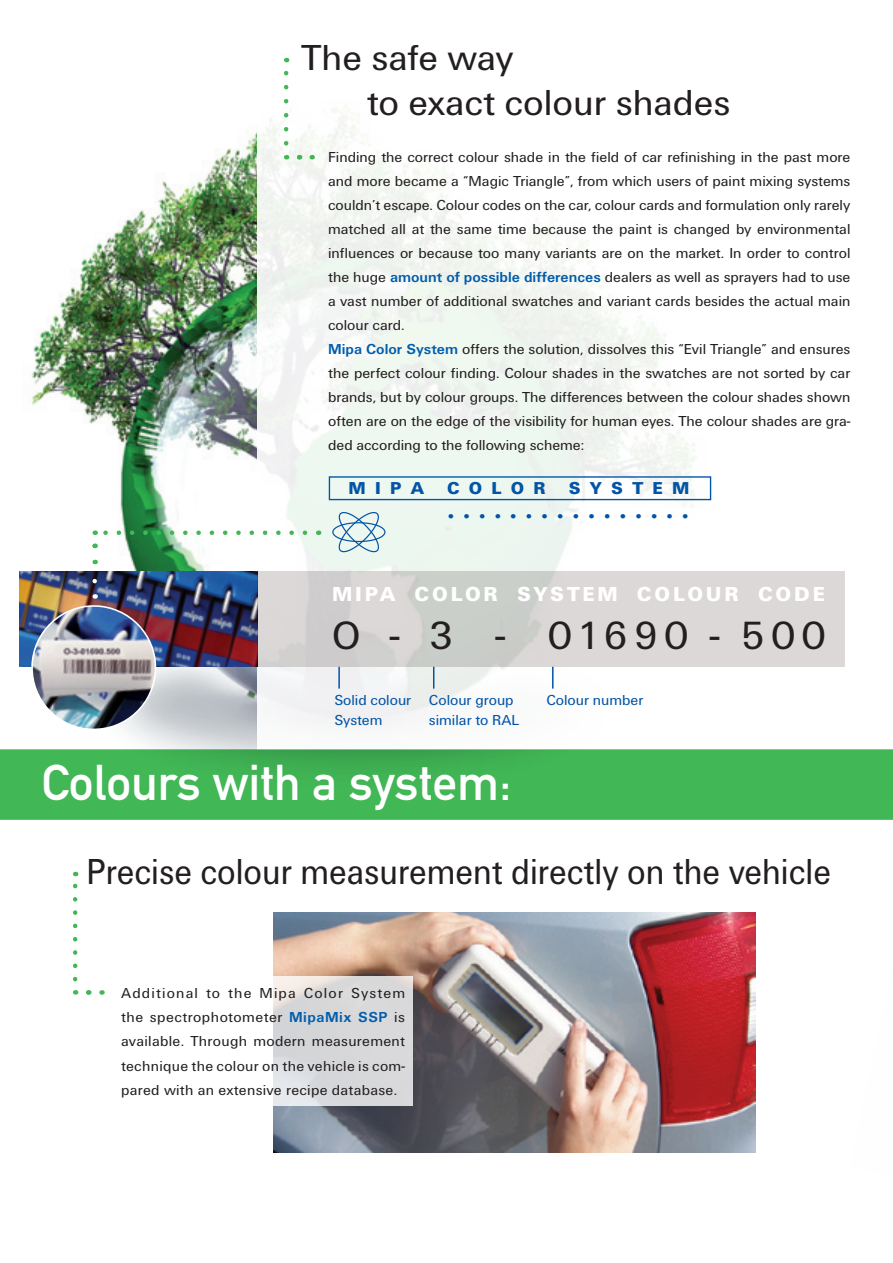
<style>
.page{position:relative;width:893px;height:1263px;background:#fff}
.page>*{position:absolute;margin:0;border:0;box-sizing:border-box;transform-origin:0 0}
.t1{font:49.5px "DIN Mittelschrift";color:#fff}
.t2{font:40.95px "Unitus T";letter-spacing:.13em;color:#231f20}
.t3{font:37.5px "Unitus T";color:#231f20;scale:.9 1}
.t4{font:37.5px/45px "Unitus T";color:#231f20}
.t5{font:700 28.2px "Times New Roman";color:#0154a6}
.t6{font:900 21px "Unitus T";letter-spacing:.135em;color:#fff}
.t7{font:900 17.85px "Unitus T";letter-spacing:.52em;color:#0154a6}
.t8{font:15px/24px "Unitus T";color:#231f20}
.t9{font:15px/19.5px "Unitus T";color:#0154a6}
.s1{font-weight:700;color:#015dac}
</style>
<div class="page">
<img style="left:19px;top:131px;width:238px;height:618px">
<div style="left:257px;top:0;width:636px;height:749px;background:linear-gradient(to right,#f2f7f3,#fff)"></div>
<svg style="left:0;top:749px;width:893px;height:71px;background:#42b556"></svg>
<svg style="left:284px;top:58px;width:4px;height:85px"></svg>
<svg style="left:299px;top:155px;width:6px;height:4px"></svg>
<img style="left:19px;top:572px;width:8px;height:95px">
<div style="left:257px;top:572px;width:588px;height:95px;background:linear-gradient(to right,#cdcecb,#dedad9)"></div>
<hr style="left:338px;top:667px;width:2px;height:22px;background:#0154a6">
<svg style="left:433px;top:667px;width:1px;height:22px"></svg>
<hr style="left:552px;top:667px;width:2px;height:22px;background:#0154a6">
<div style="left:332px;top:522px;width:53px;height:20px;border:1px solid #0154a6;border-radius:50%"></div>
<svg style="left:335px;top:510px;width:48px;height:44px;background:#c1d9e2"></svg>
<div style="left:329px;top:476px;width:382px;height:24px;border:1px solid #0154a6"></div>
<img style="left:27px;top:530px;width:278px;height:205px">
<img style="left:273px;top:913px;width:482px;height:240px">
<svg style="left:273px;top:976px;width:140px;height:130px;background:#dadadb"></svg>
<svg style="left:73px;top:872px;width:4px;height:107px"></svg>
<svg style="left:88px;top:990px;width:4px;height:5px"></svg>
<h3 class="t4" style="left:367px;top:35px;width:365px;text-indent:-66px">The safe way<br>to exact colour shades</h3>
<p class="t8" style="left:328px;top:145px;width:524px">Finding the correct colour shade in the field of car refinishing in the past more and more became a “Magic Triangle”, from which users of paint mixing systems couldn’t escape. Colour codes on the car, colour cards and formulation only rarely matched all at the same time because the paint is changed by environmental influences or because too many variants are on the market. In order to control the huge <span class="s1">amount of possible differences</span> dealers as well as sprayers had to use a vast number of additional swatches and variant cards besides the actual main colour card.<br><span class="s1">Mipa Color System</span> offers the solution, dissolves this “Evil Triangle” and ensures the perfect colour finding. Colour shades in the swatches are not sorted by car brands, but by colour groups. The differences between the colour shades shown often are on the edge of the visibility for human eyes. The colour shades are gra&shy;ded according to the following scheme:</p>
<p class="t7" style="left:349px;top:478px;width:59px">MIPA</p>
<p class="t7" style="left:447px;top:478px;width:82px">COLOR</p>
<p class="t7" style="left:569px;top:478px;width:122px">SYSTEM</p>
<h3 class="t5" style="left:447px;top:489px;width:243px">................</h3>
<h3 class="t6" style="left:332px;top:582px;width:494px">MIPA COLOR SYSTEM COLOUR CODE</h3>
<h2 class="t2" style="left:332px;top:611px;width:496px">O - 3 - 01690 - 500</h2>
<p class="t9" style="left:334px;top:690px;width:78px">Solid colour<br>System</p>
<p class="t9" style="left:429px;top:690px;width:92px">Colour group similar to RAL</p>
<p class="t9" style="left:546px;top:690px;width:99px">Colour number</p>
<h1 class="t1" style="left:41px;top:754px;width:471px">Colours with a system:</h1>
<h3 class="t3" style="left:86px;top:849px;width:829px">Precise colour measurement directly on the vehicle</h3>
<p class="t8" style="left:121px;top:981px;width:285px;text-align:justify">Additional to the Mipa Color System the spectrophotometer <span class="s1">MipaMix SSP</span> is available. Through modern measurement technique the colour on the vehicle is com&shy;pared with an extensive recipe database.</p>
</div>
